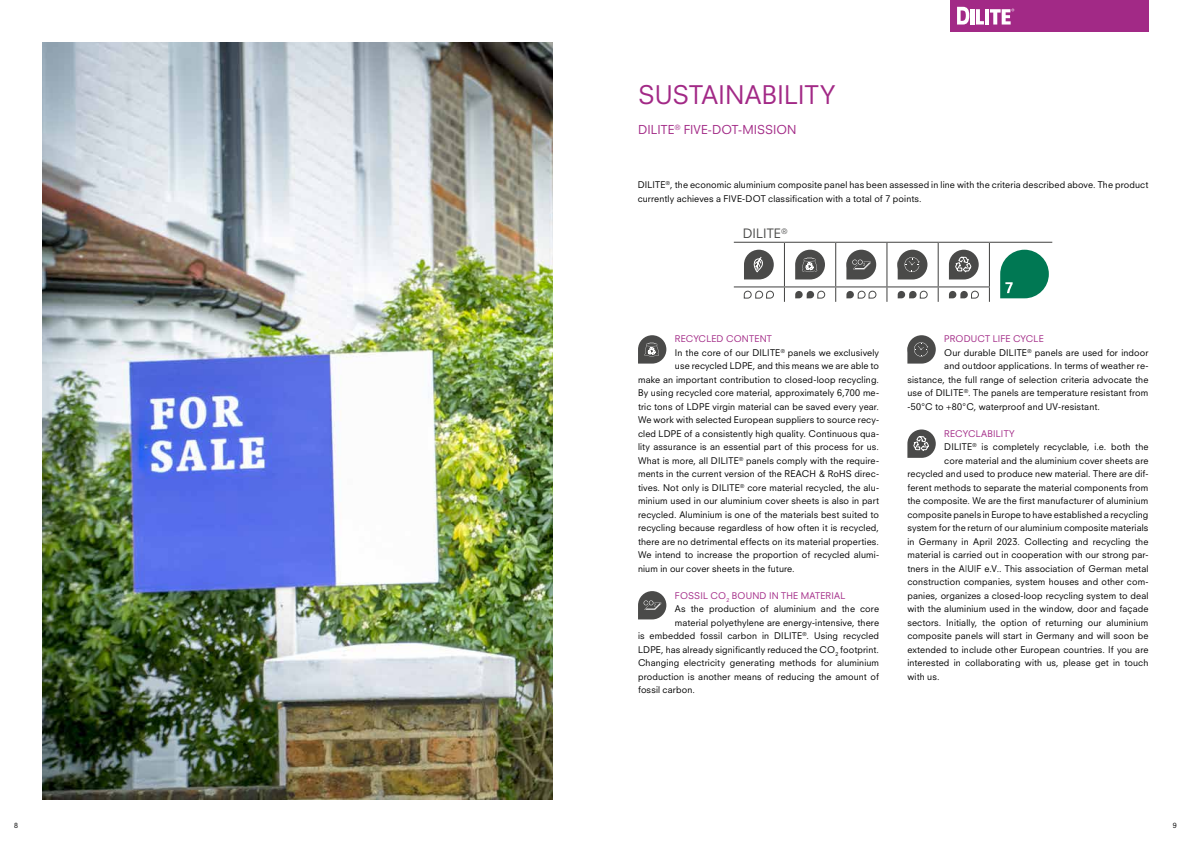
<style>
.page{position:relative;width:1191px;height:842px;background:#fff}
.page>*{position:absolute;margin:0;border:0;box-sizing:border-box;transform-origin:0 0}
.t1{font:25px "Neuzeit SLT Std";color:#a22986}
.t2{font:12.6px "Neuzeit SLT Std";letter-spacing:.005em;color:#4a4a49}
.t3{font:12px "Neuzeit SLT Std";letter-spacing:.005em;color:#a22986}
.t4{font:9px/13.5px "Neuzeit SLT Std";letter-spacing:.015em;color:#000}
.t5{font:9px "Neuzeit SLT Std";letter-spacing:.02em;color:#a22986}
.t6{font:7px "Neuzeit SLT Std";color:#000}
</style>
<div class="page">
<div style="left:950px;top:0;width:198px;height:31px;background:#a22986"></div>
<svg style="left:976px;top:9px;width:8px;height:16px"></svg>
<hr style="left:970px;top:9px;width:4px;height:16px;background:#fff">
<svg style="left:957px;top:7px;width:12px;height:18px"></svg>
<hr style="left:985px;top:9px;width:4px;height:16px;background:#fff">
<svg style="left:990px;top:9px;width:24px;height:16px"></svg>
<img style="left:43px;top:43px;width:510px;height:756px">
<svg style="left:638px;top:335px;width:28px;height:29px"></svg>
<svg style="left:638px;top:591px;width:28px;height:28px"></svg>
<svg style="left:907px;top:335px;width:28px;height:29px"></svg>
<svg style="left:907px;top:429px;width:28px;height:29px"></svg>
<hr style="left:734px;top:242px;width:50px;height:1px;background:#4a4a49">
<hr style="left:784px;top:242px;width:51px;height:1px;background:#4a4a49">
<hr style="left:784px;top:243px;width:1px;height:43px;background:#4a4a49">
<hr style="left:835px;top:242px;width:52px;height:1px;background:#4a4a49">
<hr style="left:835px;top:243px;width:1px;height:43px;background:#4a4a49">
<hr style="left:887px;top:242px;width:51px;height:1px;background:#4a4a49">
<hr style="left:886px;top:243px;width:1px;height:43px;background:#4a4a49">
<hr style="left:938px;top:242px;width:51px;height:1px;background:#4a4a49">
<hr style="left:937px;top:243px;width:1px;height:43px;background:#4a4a49">
<hr style="left:989px;top:242px;width:63px;height:1px;background:#4a4a49">
<hr style="left:989px;top:243px;width:1px;height:43px;background:#4a4a49">
<hr style="left:734px;top:286px;width:50px;height:1px;background:#4a4a49">
<hr style="left:784px;top:286px;width:51px;height:1px;background:#4a4a49">
<svg style="left:784px;top:287px;width:1px;height:15px"></svg>
<hr style="left:835px;top:286px;width:52px;height:1px;background:#4a4a49">
<svg style="left:835px;top:287px;width:1px;height:15px"></svg>
<hr style="left:887px;top:286px;width:51px;height:1px;background:#4a4a49">
<svg style="left:886px;top:287px;width:1px;height:15px"></svg>
<hr style="left:938px;top:286px;width:52px;height:1px;background:#4a4a49">
<svg style="left:937px;top:287px;width:1px;height:15px"></svg>
<svg style="left:989px;top:287px;width:1px;height:15px"></svg>
<svg style="left:744px;top:250px;width:29px;height:29px"></svg>
<svg style="left:795px;top:250px;width:30px;height:29px"></svg>
<svg style="left:846px;top:250px;width:30px;height:29px"></svg>
<svg style="left:897px;top:250px;width:30px;height:29px"></svg>
<svg style="left:949px;top:250px;width:29px;height:29px"></svg>
<svg style="left:743px;top:291px;width:31px;height:8px"></svg>
<svg style="left:795px;top:291px;width:30px;height:8px"></svg>
<svg style="left:846px;top:291px;width:30px;height:8px"></svg>
<svg style="left:897px;top:291px;width:30px;height:8px"></svg>
<svg style="left:949px;top:291px;width:30px;height:8px"></svg>
<svg style="left:1000px;top:250px;width:48px;height:48px;background:#298d6e"></svg>
<h1 class="t1" style="left:638px;top:79px;width:199px">SUSTAINABILITY</h1>
<h3 class="t3" style="left:638px;top:122px;width:160px">DILITE<sup>®</sup> FIVE-DOT-MISSION</h3>
<p class="t4" style="left:637px;top:178px;width:512px">DILITE<sup>®</sup>, the economic aluminium composite panel has been assessed in line with the criteria described above. The product currently achieves a FIVE-DOT classification with a total of 7 points.</p>
<h2 class="t2" style="left:743px;top:226px;width:46px">DILITE<sup>®</sup></h2>
<p class="t5" style="left:675px;top:333px;width:98px">RECYCLED CONTENT</p>
<p class="t4" style="left:675px;top:345px;width:206px">In the core of our DILITE<sup>®</sup> panels we exclusively</p>
<p class="t4" style="left:675px;top:359px;width:206px">use recycled LDPE, and this means we are able to</p>
<p class="t4" style="left:638px;top:372px;width:242px">make an important contribution to closed-loop recycling.</p>
<p class="t4" style="left:638px;top:386px;width:242px">By using recycled core material, approximately 6,700 me-</p>
<p class="t4" style="left:638px;top:399px;width:242px">tric tons of LDPE virgin material can be saved every year.</p>
<p class="t4" style="left:638px;top:413px;width:242px">We work with selected European suppliers to source recy-</p>
<p class="t4" style="left:638px;top:426px;width:242px">cled LDPE of a consistently high quality. Continuous qua-</p>
<p class="t4" style="left:638px;top:440px;width:242px">lity assurance is an essential part of this process for us.</p>
<p class="t4" style="left:638px;top:453px;width:242px">What is more, all DILITE<sup>®</sup> panels comply with the require-</p>
<p class="t4" style="left:638px;top:467px;width:242px">ments in the current version of the REACH &amp; RoHS direc-</p>
<p class="t4" style="left:638px;top:480px;width:242px">tives. Not only is DILITE<sup>®</sup> core material recycled, the alu-</p>
<p class="t4" style="left:638px;top:494px;width:242px">minium used in our aluminium cover sheets is also in part</p>
<p class="t4" style="left:638px;top:507px;width:242px">recycled. Aluminium is one of the materials best suited to</p>
<p class="t4" style="left:638px;top:521px;width:242px">recycling because regardless of how often it is recycled,</p>
<p class="t4" style="left:638px;top:534px;width:242px">there are no detrimental effects on its material properties.</p>
<p class="t4" style="left:638px;top:548px;width:242px">We intend to increase the proportion of recycled alumi-</p>
<p class="t4" style="left:638px;top:561px;width:158px">nium in our cover sheets in the future.</p>
<p class="t5" style="left:675px;top:590px;width:172px">FOSSIL CO<sub>2</sub> BOUND IN THE MATERIAL</p>
<p class="t4" style="left:675px;top:602px;width:206px">As the production of aluminium and the core</p>
<p class="t4" style="left:675px;top:615px;width:206px">material polyethylene are energy-intensive, there</p>
<p class="t4" style="left:638px;top:629px;width:242px">is embedded fossil carbon in DILITE<sup>®</sup>. Using recycled</p>
<p class="t4" style="left:638px;top:642px;width:242px">LDPE, has already significantly reduced the CO<sub>2</sub> footprint.</p>
<p class="t4" style="left:638px;top:656px;width:242px">Changing electricity generating methods for aluminium</p>
<p class="t4" style="left:638px;top:669px;width:242px">production is another means of reducing the amount of</p>
<p class="t4" style="left:638px;top:683px;width:58px">fossil carbon.</p>
<p class="t5" style="left:944px;top:333px;width:101px">PRODUCT LIFE CYCLE</p>
<p class="t4" style="left:944px;top:345px;width:206px">Our durable DILITE<sup>®</sup> panels are used for indoor</p>
<p class="t4" style="left:944px;top:359px;width:206px">and outdoor applications. In terms of weather re-</p>
<p class="t4" style="left:907px;top:372px;width:242px">sistance, the full range of selection criteria advocate the</p>
<p class="t4" style="left:907px;top:386px;width:242px">use of DILITE<sup>®</sup>. The panels are temperature resistant from</p>
<p class="t4" style="left:907px;top:399px;width:194px">-50°C to +80°C, waterproof and UV-resistant.</p>
<p class="t5" style="left:944px;top:428px;width:72px">RECYCLABILITY</p>
<p class="t4" style="left:944px;top:440px;width:206px">DILITE<sup>®</sup> is completely recyclable, i.e. both the</p>
<p class="t4" style="left:944px;top:453px;width:206px">core material and the aluminium cover sheets are</p>
<p class="t4" style="left:907px;top:467px;width:242px">recycled and used to produce new material. There are dif-</p>
<p class="t4" style="left:907px;top:480px;width:242px">ferent methods to separate the material components from</p>
<p class="t4" style="left:907px;top:494px;width:242px">the composite. We are the first manufacturer of aluminium</p>
<p class="t4" style="left:907px;top:507px;width:242px">composite panels in Europe to have established a recycling</p>
<p class="t4" style="left:907px;top:521px;width:242px">system for the return of our aluminium composite materials</p>
<p class="t4" style="left:907px;top:534px;width:242px">in Germany in April 2023. Collecting and recycling the</p>
<p class="t4" style="left:907px;top:548px;width:242px">material is carried out in cooperation with our strong par-</p>
<p class="t4" style="left:907px;top:561px;width:242px">tners in the A|U|F e.V.. This association of German metal</p>
<p class="t4" style="left:907px;top:575px;width:242px">construction companies, system houses and other com-</p>
<p class="t4" style="left:907px;top:588px;width:242px">panies, organizes a closed-loop recycling system to deal</p>
<p class="t4" style="left:907px;top:602px;width:242px">with the aluminium used in the window, door and façade</p>
<p class="t4" style="left:907px;top:615px;width:242px">sectors. Initially, the option of returning our aluminium</p>
<p class="t4" style="left:907px;top:629px;width:242px">composite panels will start in Germany and will soon be</p>
<p class="t4" style="left:907px;top:642px;width:242px">extended to include other European countries. If you are</p>
<p class="t4" style="left:907px;top:656px;width:242px">interested in collaborating with us, please get in touch</p>
<p class="t4" style="left:907px;top:669px;width:34px">with us.</p>
<p class="t6" style="left:14px;top:821px;width:5px">8</p>
<p class="t6" style="left:1172px;top:821px;width:5px">9</p>
</div>
